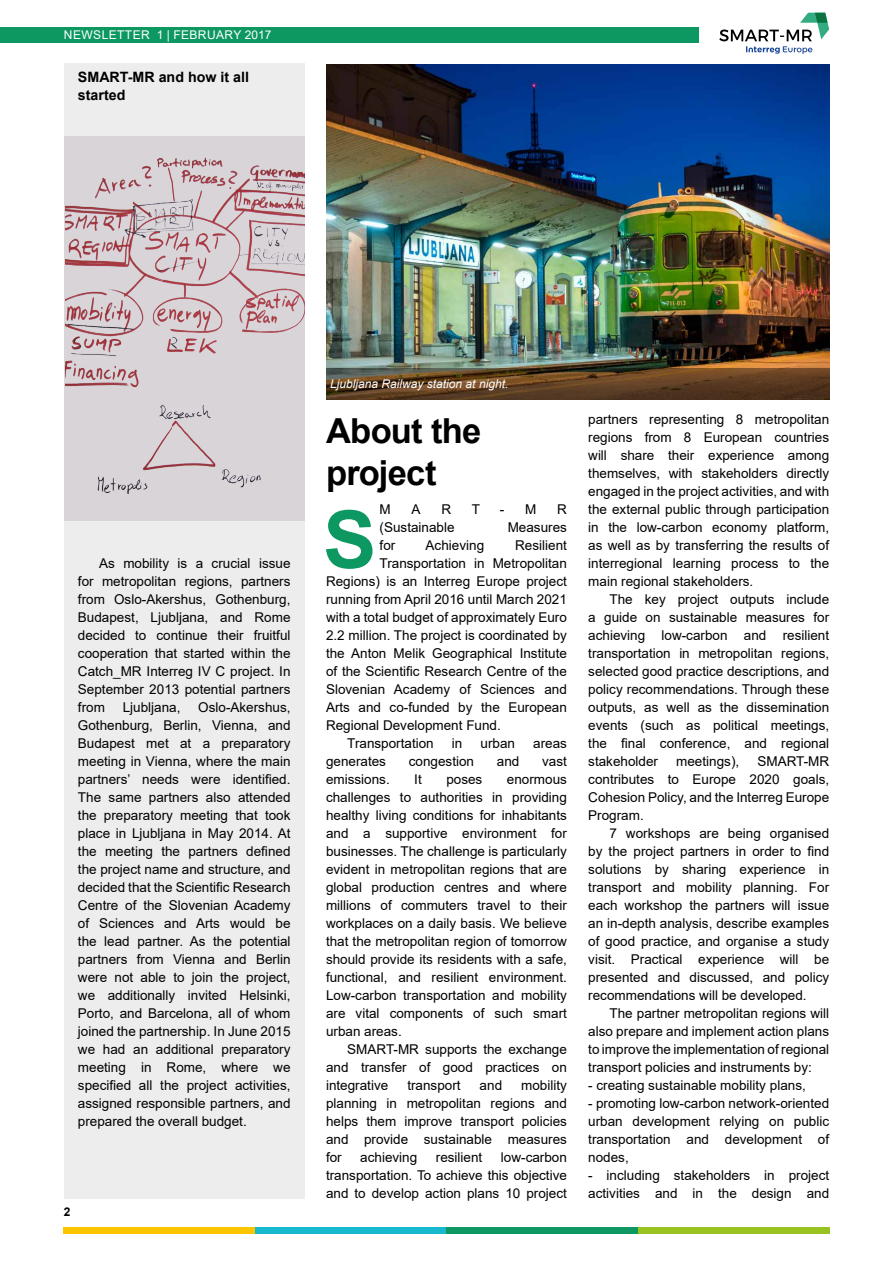
<style>
.page{position:relative;width:893px;height:1263px;background:#fff}
.page>*{position:absolute;margin:0;border:0;box-sizing:border-box;transform-origin:0 0}
.t1{font:700 79.95px "Arial";color:#0d9861}
.t2{font:700 34.5px/41.4px "Arial";letter-spacing:-.02em;color:#000}
.t3{font:700 14.25px/18px "Arial";color:#000}
.t4{font:13.5px/18px "Arial";color:#000;text-align:justify}
.t5{font:italic 12px "Arial";color:#fff}
.t6{font:12px "Arial";letter-spacing:.035em;color:#fff}
.t7{font:700 12px "Arial";color:#000}
</style>
<div class="page">
<img style="left:326px;top:64px;width:503px;height:304px">
<div style="left:64px;top:64px;width:241px;height:1135px;background:#ededed"></div>
<div style="left:0;top:28px;width:698px;height:15px;background:#0d9861"></div>
<div style="left:64px;top:1227px;width:191px;height:7px;background:#fdc500"></div>
<div style="left:255px;top:1227px;width:191px;height:7px;background:#18b8cf"></div>
<div style="left:446px;top:1227px;width:192px;height:7px;background:#0d9861"></div>
<div style="left:638px;top:1227px;width:191px;height:7px;background:#97c21f"></div>
<svg style="left:719px;top:13px;width:110px;height:41px"></svg>
<div style="left:64px;top:136px;width:241px;height:385px;background:#d9d4d7"></div>
<img style="left:65px;top:157px;width:240px;height:337px">
<svg style="left:326px;top:368px;width:503px;height:32px;background:#5c3f23"></svg>
<p class="t6" style="left:64px;top:27px;width:209px">NEWSLETTER 1 | FEBRUARY 2017</p>
<p class="t3" style="left:78px;top:68px;width:173px">SMART-MR and how it all started</p>
<p class="t4" style="left:78px;top:554px;width:214px;text-indent:21px">As mobility is a crucial issue for metropolitan regions, partners from Oslo-Akershus, Gothenburg, Budapest, Ljubljana, and Rome decided to continue their fruitful cooperation that started within the Catch_MR Interreg IV C project. In September 2013 potential partners from</p>
<p class="t4" style="left:78px;top:698px;width:214px;text-indent:120px">Oslo-Akershus, Gothenburg, Berlin, Vienna, and Budapest met at a preparatory meeting in Vienna, where the main partners’ needs were identified.<br>The same partners also attended the preparatory meeting that took place in Ljubljana in May 2014. At the meeting the partners defined the project name and structure, and decided that the Scientific Research Centre of the Slovenian Academy of Sciences and Arts would be the lead partner. As the potential partners from Vienna and Berlin were not able to join the project, we additionally invited Helsinki, Porto, and Barcelona, all of whom joined the partnership. In June 2015 we had an additional preparatory meeting in Rome, where we specified all the project activities, assigned responsible partners, and prepared the overall budget.</p>
<p class="t4" style="left:123px;top:698px;width:59px">Ljubljana,</p>
<p class="t7" style="left:64px;top:1203px;width:8px">2</p>
<p class="t5" style="left:330px;top:376px;width:180px">Ljubljana Railway station at night.</p>
<h2 class="t2" style="left:326px;top:411px;width:157px">About the project</h2>
<p class="t4" style="left:380px;top:500px;width:13px">M</p>
<p class="t4" style="left:412px;top:500px;width:11px">A</p>
<p class="t4" style="left:441px;top:500px;width:11px">R</p>
<p class="t4" style="left:472px;top:500px;width:10px">T</p>
<p class="t4" style="left:500px;top:500px;width:38px">- M</p>
<p class="t4" style="left:557px;top:500px;width:11px">R</p>
<p class="t4" style="left:380px;top:518px;width:77px">(Sustainable</p>
<p class="t4" style="left:508px;top:518px;width:61px">Measures</p>
<p class="t4" style="left:380px;top:536px;width:17px">for</p>
<p class="t4" style="left:426px;top:536px;width:60px">Achieving</p>
<p class="t4" style="left:515px;top:536px;width:53px">Resilient</p>
<p class="t4" style="left:380px;top:554px;width:189px">Transportation in Metropolitan</p>
<p class="t4" style="left:326px;top:572px;width:242px">Regions) is an Interreg Europe project</p>
<p class="t4" style="left:326px;top:590px;width:242px">running from April 2016 until March 2021</p>
<p class="t4" style="left:326px;top:608px;width:242px">with a total budget of approximately Euro</p>
<p class="t4" style="left:326px;top:626px;width:242px">2.2 million. The project is coordinated by</p>
<p class="t4" style="left:326px;top:644px;width:242px">the Anton Melik Geographical Institute</p>
<p class="t4" style="left:326px;top:662px;width:242px">of the Scientific Research Centre of the</p>
<p class="t4" style="left:326px;top:680px;width:242px">Slovenian Academy of Sciences and</p>
<p class="t4" style="left:326px;top:698px;width:242px">Arts and co-funded by the European</p>
<p class="t4" style="left:326px;top:716px;width:176px">Regional Development Fund.</p>
<p class="t4" style="left:347px;top:734px;width:88px">Transportation</p>
<p class="t4" style="left:452px;top:734px;width:12px">in</p>
<p class="t4" style="left:481px;top:734px;width:36px">urban</p>
<p class="t4" style="left:533px;top:734px;width:35px">areas</p>
<p class="t4" style="left:326px;top:752px;width:62px">generates</p>
<p class="t4" style="left:409px;top:752px;width:67px">congestion</p>
<p class="t4" style="left:497px;top:752px;width:24px">and</p>
<p class="t4" style="left:542px;top:752px;width:26px">vast</p>
<p class="t4" style="left:326px;top:770px;width:65px">emissions.</p>
<p class="t4" style="left:414px;top:770px;width:9px">It</p>
<p class="t4" style="left:446px;top:770px;width:38px">poses</p>
<h1 class="t1" style="left:323px;top:483px;width:55px">S</h1>
<p class="t4" style="left:326px;top:770px;width:242px;text-indent:181px">enormous challenges to authorities in providing healthy living conditions for inhabitants and a supportive environment for businesses. The challenge is particularly evident in metropolitan regions that are global production centres and where millions of commuters travel to their workplaces on a daily basis. We believe that the metropolitan region of tomorrow should provide its residents with a safe, functional, and resilient environment.<br>Low-carbon transportation and mobility are vital components of such smart urban areas.</p>
<p class="t4" style="left:326px;top:1040px;width:242px;text-indent:21px">SMART-MR supports the exchange and transfer of good practices on integrative</p>
<p class="t4" style="left:326px;top:1076px;width:242px;text-indent:195px">mobility planning in metropolitan regions and helps them improve transport policies and provide sustainable measures for</p>
<p class="t4" style="left:407px;top:1076px;width:55px">transport</p>
<p class="t4" style="left:480px;top:1076px;width:24px">and</p>
<p class="t4" style="left:326px;top:1148px;width:242px;text-indent:175px">low-carbon transportation. To achieve this objective and to develop action plans 10 project</p>
<p class="t4" style="left:360px;top:1148px;width:59px">achieving</p>
<p class="t4" style="left:436px;top:1148px;width:48px">resilient</p>
<p class="t4" style="left:588px;top:410px;width:242px">partners representing 8 metropolitan regions from 8 European countries will share their experience among themselves, with stakeholders directly engaged in the project activities, and with the external public through participation in the low-carbon economy platform, as well as by transferring the results of interregional learning process to the main regional stakeholders.</p>
<p class="t4" style="left:588px;top:590px;width:242px;text-indent:21px">The key project outputs include a guide on sustainable measures for achieving low-carbon and resilient transportation in metropolitan regions, selected good practice descriptions, and policy recommendations. Through these outputs, as well as the dissemination events (such as political meetings, the final conference, and regional stakeholder</p>
<p class="t4" style="left:588px;top:752px;width:242px;text-indent:169px">SMART-MR contributes to Europe 2020 goals, Cohesion Policy, and the Interreg Europe Program.</p>
<p class="t4" style="left:588px;top:824px;width:242px;text-indent:21px">7 workshops are being organised by the project partners in order to find solutions by sharing experience in transport and mobility planning. For each workshop the partners will issue an in-depth analysis, describe examples of good practice, and organise a study visit. Practical experience will be presented and discussed, and policy recommendations will be developed.</p>
<p class="t4" style="left:588px;top:1004px;width:242px;text-indent:21px">The partner metropolitan regions will also prepare and implement action plans to improve the implementation of regional transport policies and instruments by:</p>
<p class="t4" style="left:588px;top:1076px;width:219px">- creating sustainable mobility plans,</p>
<p class="t4" style="left:588px;top:1094px;width:242px">- promoting low-carbon network-oriented urban development relying on public transportation and development of nodes,</p>
<p class="t4" style="left:588px;top:1166px;width:242px">- including stakeholders in project activities and in the design and</p>
<p class="t4" style="left:676px;top:752px;width:65px">meetings),</p>
</div>
